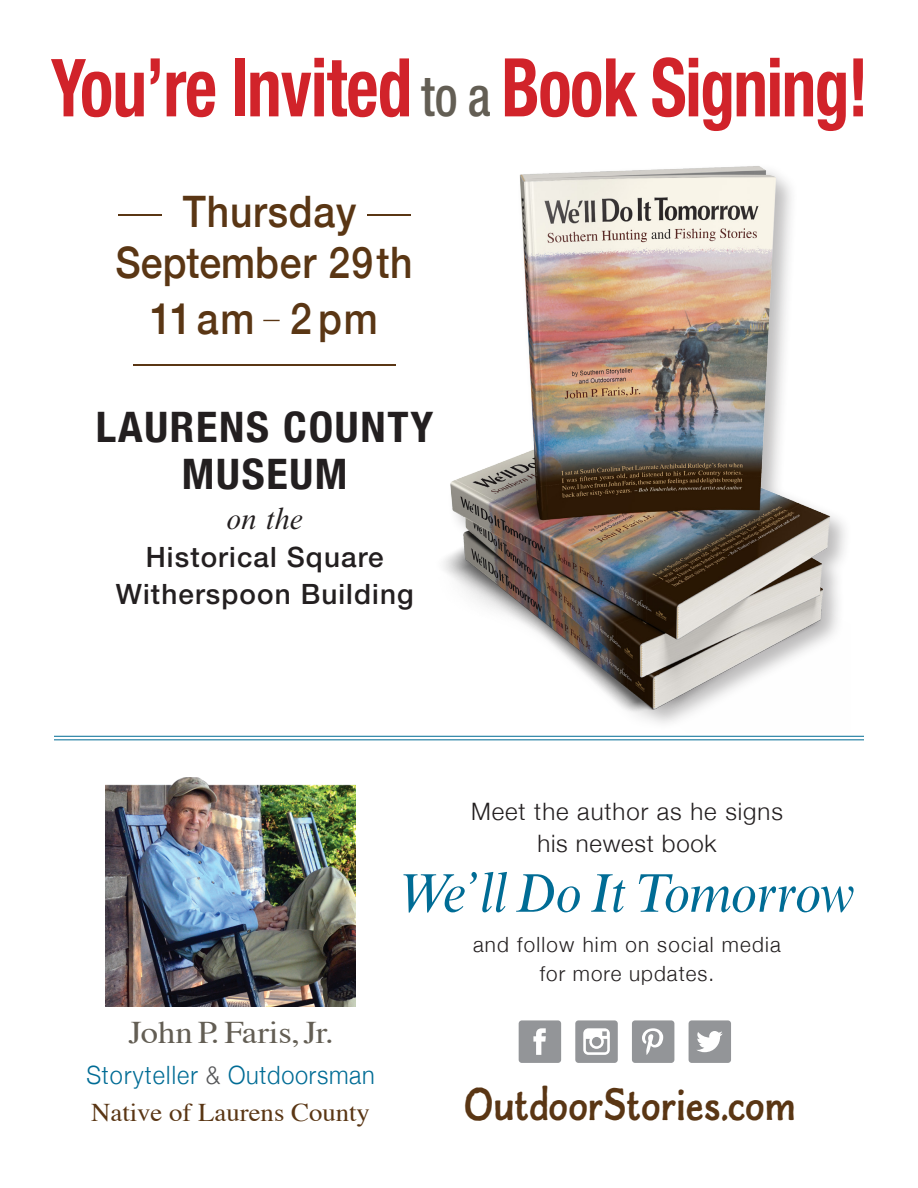
<style>
.page{position:relative;width:918px;height:1188px;background:#fff}
.page>*{position:absolute;margin:0;border:0;box-sizing:border-box;transform-origin:0 0}
.t1{font:700 condensed 81.15px "Helvetica Neue";letter-spacing:-.02em;color:#d1232a;scale:.85 1}
.t2{font:italic 55.5px "Times New Roman MT Std";letter-spacing:-.075em;color:#006c95}
.t3{font:700 48px "Charcuterie Flared";letter-spacing:.01em;color:#5a3614;scale:.8 1}
.t4{font:100 45.6px "Helvetica Neue LT Std";color:#5a3614;scale:2 1}
.t5{font:500 43.35px "Helvetica Neue";letter-spacing:.02em;color:#5a3614;scale:.9 1}
.t6{font:500 43.35px "Helvetica Neue";color:#5a3614;scale:.9 1}
.t7{font:700 condensed 42px "Helvetica Neue";letter-spacing:.04em;color:#231f20;scale:1.05 1}
.t8{font:31.5px "Times";color:#635e54;scale:1.1 1}
.t9{font:italic 30px "Times New Roman MT Std";color:#231f20}
.t10{font:500 28.05px "Helvetica Neue LT Std";letter-spacing:.04em;color:#231f20}
.t11{font:25.5px "Times";color:#5a3614;scale:1.05 1}
.t12{font:300 25.2px "Helvetica Neue";letter-spacing:.03em;color:#006c95;scale:.93 1}
.t13{font:300 24px "Helvetica Neue";letter-spacing:.04em;color:#231f20}
.t14{font:300 21px "Helvetica Neue";letter-spacing:.06em;color:#231f20}
.s1{font-size:80.25px}
.s2{font-family:"Helvetica Neue LT Std";font-weight:500;font-size:55.05px;color:#635e54}
.s3{font-weight:100}
.s4{color:#57585a}
</style>
<div class="page">
<hr style="left:54px;top:736px;width:810px;height:1px;background:#006c95">
<hr style="left:54px;top:739px;width:810px;height:1px;background:#006c95">
<img style="left:106px;top:777px;width:250px;height:230px">
<div style="left:440px;top:162px;width:420px;height:580px;background:#231f20;opacity:.3"></div>
<img style="left:440px;top:162px;width:410px;height:570px">
<div style="left:575px;top:1020px;width:43px;height:43px;background:#939598;border-radius:3px"></div>
<svg style="left:583px;top:1028px;width:27px;height:27px"></svg>
<div style="left:519px;top:1020px;width:42px;height:43px;background:#939598;border-radius:3px"></div>
<svg style="left:533px;top:1028px;width:13px;height:27px"></svg>
<div style="left:632px;top:1020px;width:42px;height:43px;background:#939598;border-radius:3px"></div>
<svg style="left:642px;top:1028px;width:21px;height:27px"></svg>
<div style="left:689px;top:1020px;width:42px;height:43px;background:#939598;border-radius:3px"></div>
<svg style="left:697px;top:1031px;width:26px;height:21px"></svg>
<p class="t1" style="left:51px;top:20px;width:963px"><span class="s1">Y</span>ou’re Invited <span class="s2">to a</span> Book Signing!</p>
<p class="t5" style="left:118px;top:176px;width:326px"><span class="s3">–</span> Thursday <span class="s3">–</span></p>
<p class="t6" style="left:116px;top:228px;width:331px">September 29th</p>
<p class="t5" style="left:150px;top:284px;width:254px">11 am <span class="s3">–</span> 2 pm</p>
<p class="t4" style="left:133px;top:335px;width:133px">––––––</p>
<p class="t7" style="left:96px;top:393px;width:323px">LAURENS COUNTY</p>
<p class="t7" style="left:182px;top:439px;width:159px">MUSEUM</p>
<p class="t9" style="left:227px;top:502px;width:78px">on the</p>
<p class="t10" style="left:146px;top:540px;width:239px">Historical Square</p>
<p class="t10" style="left:116px;top:578px;width:299px">Witherspoon Building</p>
<p class="t8" style="left:129px;top:1003px;width:187px">John P. Faris, Jr.</p>
<p class="t12" style="left:86px;top:1054px;width:312px">Storyteller <span class="s4">&amp;</span> Outdoorsman</p>
<p class="t11" style="left:91px;top:1089px;width:267px">Native of Laurens County</p>
<p class="t13" style="left:471px;top:792px;width:313px">Meet the author as he signs</p>
<p class="t13" style="left:538px;top:824px;width:180px">his newest book</p>
<p class="t2" style="left:398px;top:862px;width:466px">We’ll Do ItTomorrow</p>
<p class="t14" style="left:473px;top:928px;width:309px">and follow him on social media</p>
<p class="t14" style="left:540px;top:957px;width:176px">for more updates.</p>
<p class="t3" style="left:464px;top:1074px;width:416px">OutdoorStories.com</p>
</div>
